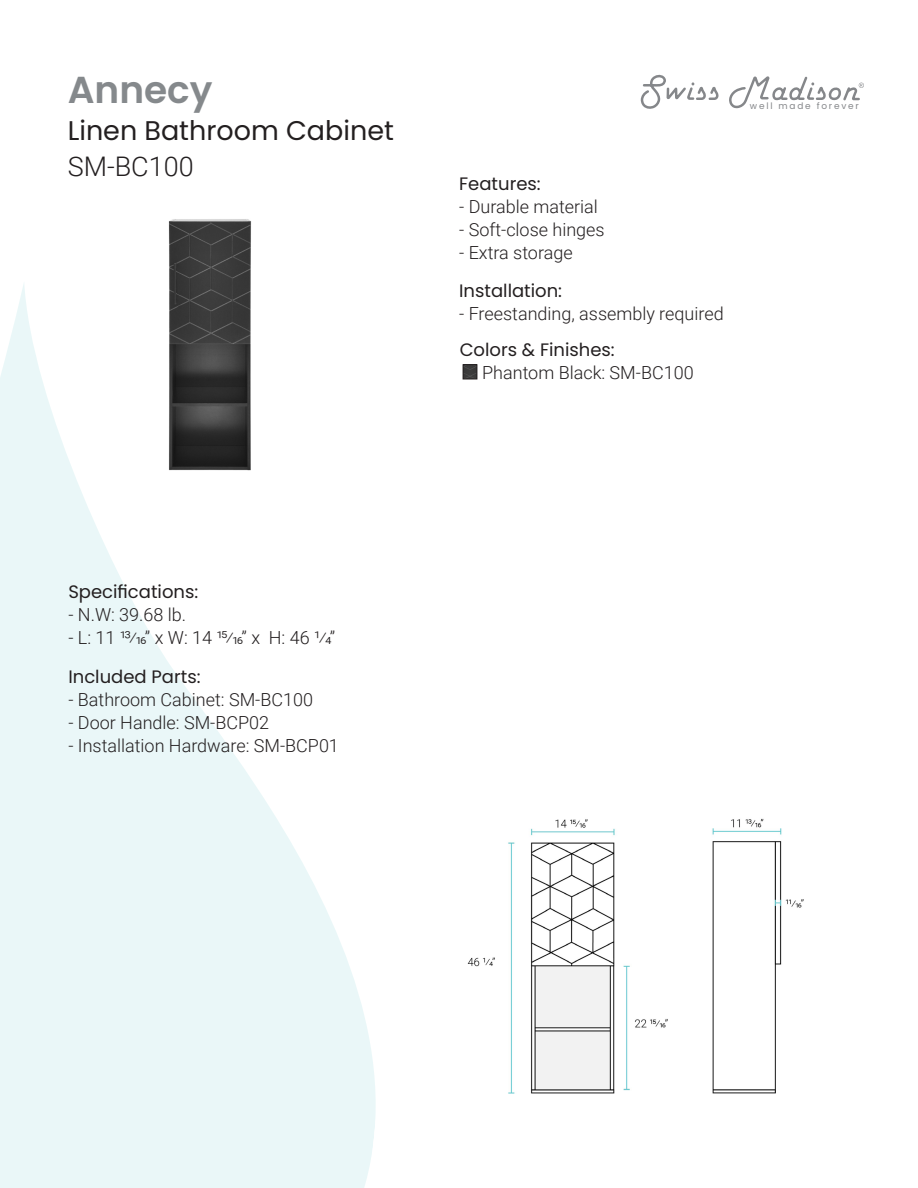
<style>
.page{position:relative;width:918px;height:1188px;background:#fff}
.page>*{position:absolute;margin:0;border:0;box-sizing:border-box;transform-origin:0 0}
.t1{font:600 37.5px "Poppins";color:#85898c}
.t2{font:27px "Poppins";color:#231f20}
.t3{font:300 27px "Roboto";color:#231f20}
.t4{font:300 18px "Roboto";color:#231f20}
.t5{font:18px "Poppins";color:#231f20}
.t6{font:9px "Poppins";letter-spacing:.2em;color:#85878a}
</style>
<div class="page">
<img style="left:168px;top:219px;width:83px;height:62px">
<svg style="left:0;top:281px;width:376px;height:907px;fill:#eaf7f8"></svg>
<img style="left:467px;top:818px;width:337px;height:276px">
<svg style="left:641px;top:75px;width:78px;height:34px"></svg>
<svg style="left:729px;top:76px;width:135px;height:33px"></svg>
<img style="left:465px;top:366px;width:10px;height:11px">
<div style="left:463px;top:364px;width:14px;height:15px;border:1px solid #231f20"></div>
<p class="t1" style="left:68px;top:68px;width:146px">Annecy</p>
<p class="t2" style="left:68px;top:114px;width:328px">Linen Bathroom Cabinet</p>
<p class="t3" style="left:68px;top:148px;width:128px">SM-BC100</p>
<p class="t5" style="left:459px;top:174px;width:83px">Features:</p>
<p class="t4" style="left:459px;top:194px;width:140px">- Durable material</p>
<p class="t4" style="left:459px;top:217px;width:147px">- Soft-close hinges</p>
<p class="t4" style="left:459px;top:240px;width:115px">- Extra storage</p>
<p class="t5" style="left:459px;top:281px;width:104px">Installation:</p>
<p class="t4" style="left:459px;top:301px;width:266px">- Freestanding, assembly required</p>
<p class="t5" style="left:460px;top:339px;width:157px">Colors &amp; Finishes:</p>
<p class="t4" style="left:482px;top:360px;width:213px">Phantom Black: SM-BC100</p>
<p class="t6" style="left:750px;top:101px;width:111px">well made forever</p>
<p class="t5" style="left:68px;top:582px;width:131px">Specifications:</p>
<p class="t4" style="left:68px;top:602px;width:119px">- N.W: 39.68 lb.</p>
<p class="t4" style="left:68px;top:625px;width:268px">- L: 11 13/16” x W: 14 15/16” x H: 46 1/4”</p>
<p class="t5" style="left:68px;top:667px;width:134px">Included Parts:</p>
<p class="t4" style="left:68px;top:687px;width:246px">- Bathroom Cabinet: SM-BC100</p>
<p class="t4" style="left:68px;top:710px;width:202px">- Door Handle: SM-BCP02</p>
<p class="t4" style="left:68px;top:733px;width:272px">- Installation Hardware: SM-BCP01</p>
</div>
